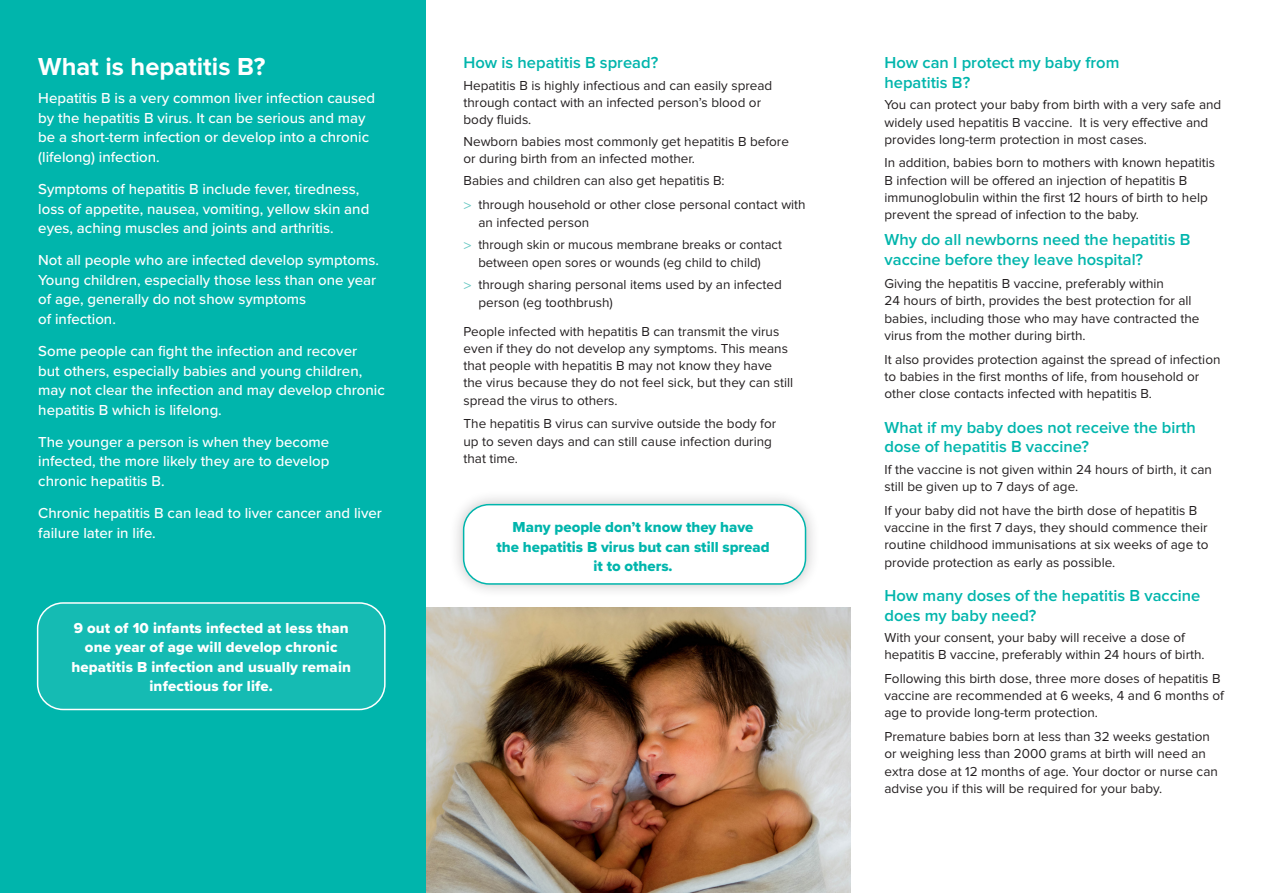
<style>
.page{position:relative;width:1263px;height:893px;background:#fff}
.page>*{position:absolute;margin:0;border:0;box-sizing:border-box;transform-origin:0 0}
.Subhead_1{font:700 25.5px "Proxima Nova";color:#fff}
.Subhead_2{font:600 16.5px/19.5px "Proxima Nova";color:#00b5ac}
.Body_Copy{font:600 16.5px/19.5px "Proxima Nova";color:#00b5ac}
.Body_Copy-2{font:500 15px/19.5px "Proxima Nova";color:#fff}
.Body_Copy-3{font:15px/19.5px "Proxima Nova Extrabld";letter-spacing:.01em;color:#fff;text-align:center}
.Body_Copy-4{font:15px/19.5px "Proxima Nova Extrabld";color:#00b5ac;text-align:center}
.Body_Copy-5{font:13.5px/17.2px "Proxima Nova";color:#231f20}
.s1{font-family:"Frutiger LT Std";font-weight:300;color:#66c7c2}
</style>
<div class="page">
<img style="left:425px;top:608px;width:425px;height:285px">
<div style="left:0;top:0;width:425px;height:893px;background:#00b5ac"></div>
<div style="left:38px;top:603px;width:347px;height:106px;background:#15bbb3;border-radius:26px"></div>
<div style="left:37px;top:602px;width:349px;height:108px;border:2px solid #fff;border-radius:26px"></div>
<div style="left:448px;top:490px;width:372px;height:109px;background:#231f20;opacity:.28"></div>
<div style="left:464px;top:505px;width:341px;height:79px;background:#fff;border-radius:26px"></div>
<div style="left:463px;top:504px;width:343px;height:81px;border:2px solid #00b5ac;border-radius:26px"></div>
<p class="Subhead_1" style="left:38px;top:52px;width:229px">What is hepatitis B?</p>
<p class="Body_Copy-2" style="left:38px;top:88px;width:338px">Hepatitis B is a very common liver infection caused by the hepatitis B virus. It can be serious and may be a short-term infection or develop into a chronic (lifelong) infection.</p>
<p class="Body_Copy-2" style="left:38px;top:179px;width:333px">Symptoms of hepatitis B include fever, tiredness, loss of appetite, nausea, vomiting, yellow skin and eyes, aching muscles and joints and arthritis.</p>
<p class="Body_Copy-2" style="left:38px;top:250px;width:342px">Not all people who are infected develop symptoms.<br>Young children, especially those less than one year of age, generally do not show symptoms<br>of infection.</p>
<p class="Body_Copy-2" style="left:38px;top:341px;width:348px">Some people can fight the infection and recover<br>but others, especially babies and young children, may not clear the infection and may develop chronic hepatitis B which is lifelong.</p>
<p class="Body_Copy-2" style="left:38px;top:432px;width:293px;text-align:justify">The younger a person is when they become infected, the more likely they are to develop chronic hepatitis B.</p>
<p class="Body_Copy-2" style="left:38px;top:503px;width:345px">Chronic hepatitis B can lead to liver cancer and liver failure later in life.</p>
<p class="Body_Copy-3" style="left:71px;top:618px;width:281px">9 out of 10 infants infected at less than one year of age will develop chronic hepatitis B infection and usually remain infectious for life.</p>
<p class="Subhead_2" style="left:463px;top:53px;width:196px">How is hepatitis B spread?</p>
<p class="Body_Copy-5" style="left:463px;top:77px;width:310px">Hepatitis B is highly infectious and can easily spread through contact with an infected person’s blood or body fluids.</p>
<p class="Body_Copy-5" style="left:463px;top:133px;width:327px">Newborn babies most commonly get hepatitis B before or during birth from an infected mother.</p>
<p class="Body_Copy-5" style="left:463px;top:172px;width:263px">Babies and children can also get hepatitis B:</p>
<p class="Body_Copy-5" style="left:478px;top:196px;width:329px;line-height:18px;text-indent:-15px"><span class="s1">&gt;</span> through household or other close personal contact with an infected person</p>
<p class="Body_Copy-5" style="left:463px;top:236px;width:320px;line-height:18px;text-align:center"><span class="s1">&gt;</span> through skin or mucous membrane breaks or contact between open sores or wounds (eg child to child)</p>
<p class="Body_Copy-5" style="left:478px;top:277px;width:305px;line-height:18px;text-indent:-15px"><span class="s1">&gt;</span> through sharing personal items used by an infected person (eg toothbrush)</p>
<p class="Body_Copy-5" style="left:463px;top:323px;width:331px">People infected with hepatitis B can transmit the virus even if they do not develop any symptoms. This means that people with hepatitis B may not know they have the virus because they do not feel sick, but they can still spread the virus to others.</p>
<p class="Body_Copy-5" style="left:463px;top:416px;width:314px">The hepatitis B virus can survive outside the body for up to seven days and can still cause infection during that time.</p>
<p class="Body_Copy-4" style="left:496px;top:517px;width:275px">Many people don’t know they have<br>the hepatitis B virus but can still spread it to others.</p>
<p class="Subhead_2" style="left:884px;top:53px;width:236px">How can I protect my baby from hepatitis B?</p>
<p class="Body_Copy-5" style="left:884px;top:97px;width:338px">You can protect your baby from birth with a very safe and widely used hepatitis B vaccine. It is very effective and provides long-term protection in most cases.</p>
<p class="Body_Copy-5" style="left:884px;top:155px;width:332px">In addition, babies born to mothers with known hepatitis B infection will be offered an injection of hepatitis B immunoglobulin within the first 12 hours of birth to help prevent the spread of infection to the baby.</p>
<p class="Body_Copy" style="left:884px;top:230px;width:308px">Why do all newborns need the hepatitis B vaccine before they leave hospital?</p>
<p class="Body_Copy-5" style="left:884px;top:276px;width:316px">Giving the hepatitis B vaccine, preferably within<br>24 hours of birth, provides the best protection for all babies, including those who may have contracted the virus from the mother during birth.</p>
<p class="Body_Copy-5" style="left:884px;top:351px;width:337px">It also provides protection against the spread of infection to babies in the first months of life, from household or other close contacts infected with hepatitis B.</p>
<p class="Subhead_2" style="left:884px;top:418px;width:313px">What if my baby does not receive the birth dose of hepatitis B vaccine?</p>
<p class="Body_Copy-5" style="left:884px;top:461px;width:329px">If the vaccine is not given within 24 hours of birth, it can still be given up to 7 days of age.</p>
<p class="Body_Copy-5" style="left:884px;top:502px;width:325px">If your baby did not have the birth dose of hepatitis B vaccine in the first 7 days, they should commence their routine childhood immunisations at six weeks of age to provide protection as early as possible.</p>
<p class="Subhead_2" style="left:884px;top:586px;width:317px">How many doses of the hepatitis B vaccine does my baby need?</p>
<p class="Body_Copy-5" style="left:884px;top:629px;width:322px">With your consent, your baby will receive a dose of hepatitis B vaccine, preferably within 24 hours of birth.</p>
<p class="Body_Copy-5" style="left:884px;top:670px;width:341px">Following this birth dose, three more doses of hepatitis B vaccine are recommended at 6 weeks, 4 and 6 months of age to provide long-term protection.</p>
<p class="Body_Copy-5" style="left:884px;top:728px;width:335px">Premature babies born at less than 32 weeks gestation or weighing less than 2000 grams at birth will need an extra dose at 12 months of age. Your doctor or nurse can advise you if this will be required for your baby.</p>
</div>
